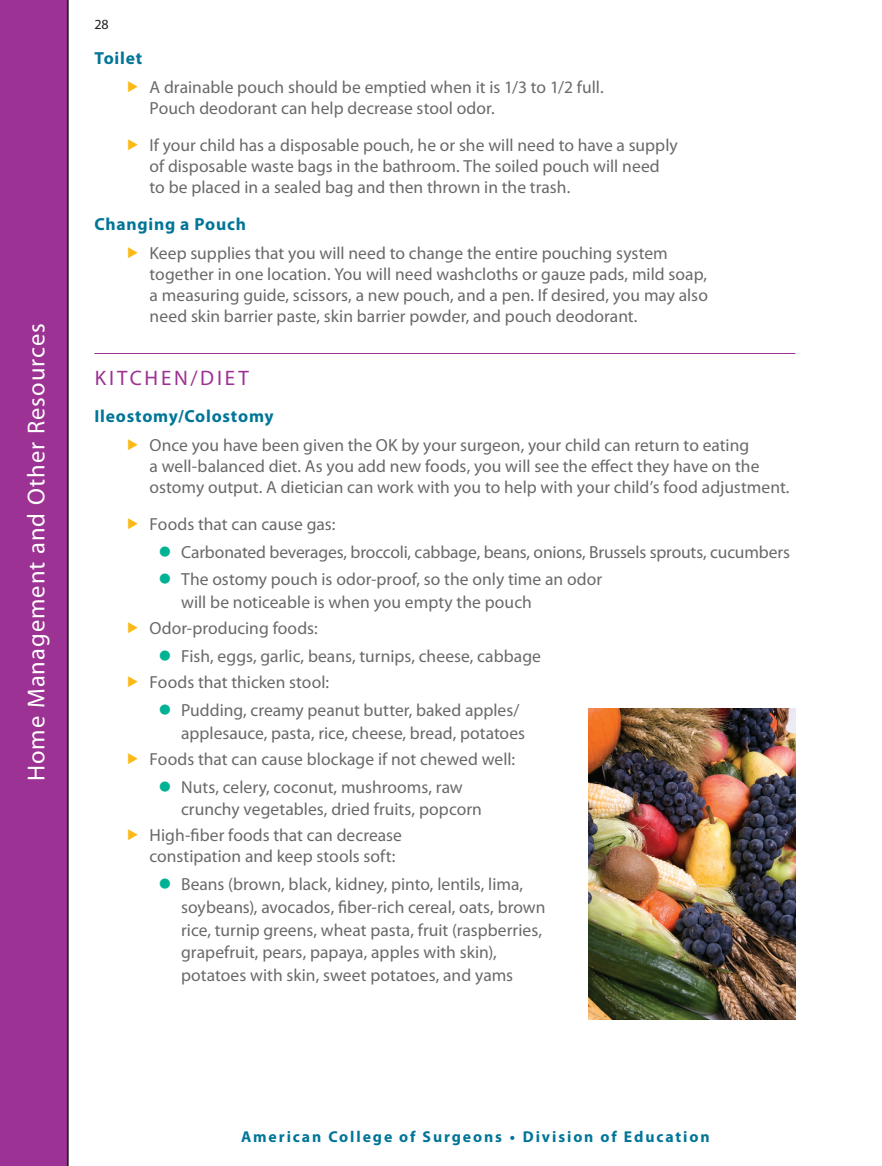
<style>
.page{position:relative;width:882px;height:1166px;background:#fff}
.page>*{position:absolute;margin:0;border:0;box-sizing:border-box;transform-origin:0 0}
.t1{font:24.5px "Myriad Pro";letter-spacing:.045em;color:#fff}
.t2{font:21px "Myriad Pro";letter-spacing:.135em;color:#9c3293}
.t3{font:17.5px/21px "Myriad Pro";color:#69696c}
.t4{font:700 17.5px "Myriad Pro";letter-spacing:.045em;color:#007598}
.t5{font:700 15.75px "Myriad Pro";letter-spacing:.12em;color:#007598}
.t6{font:14px "Myriad Pro";color:#231f20}
</style>
<div class="page">
<div style="left:0;top:0;width:69px;height:1166px;background:#9c3293"></div>
<hr style="left:94px;top:353px;width:701px;height:1px;background:#9c3293">
<img style="left:588px;top:709px;width:207px;height:310px">
<h1 class="t1" style="left:21px;top:781px;width:459px;rotate:-90deg">Home Management and Other Resources</h1>
<p class="t6" style="left:94px;top:16px;width:16px">28</p>
<p class="t4" style="left:94px;top:47px;width:49px">Toilet</p>
<p class="t3" style="left:150px;top:76px;width:456px">A drainable pouch should be emptied when it is 1/3 to 1/2 full.<br>Pouch deodorant can help decrease stool odor.</p>
<p class="t3" style="left:150px;top:134px;width:530px">If your child has a disposable pouch, he or she will need to have a supply of disposable waste bags in the bathroom. The soiled pouch will need to be placed in a sealed bag and then thrown in the trash.</p>
<p class="t4" style="left:94px;top:212px;width:153px">Changing a Pouch</p>
<p class="t3" style="left:150px;top:242px;width:560px">Keep supplies that you will need to change the entire pouching system together in one location. You will need washcloths or gauze pads, mild soap, a measuring guide, scissors, a new pouch, and a pen. If desired, you may also need skin barrier paste, skin barrier powder, and pouch deodorant.</p>
<p class="t2" style="left:95px;top:365px;width:156px">KITCHEN/DIET</p>
<p class="t4" style="left:94px;top:405px;width:181px">Ileostomy/Colostomy</p>
<p class="t3" style="left:150px;top:434px;width:641px">Once you have been given the OK by your surgeon, your child can return to eating<br>a well-balanced diet. As you add new foods, you will see the effect they have on the ostomy output. A dietician can work with you to help with your child’s food adjustment.</p>
<p class="t3" style="left:181px;top:510px;width:610px;line-height:27.8px;text-indent:-32px">Foods that can cause gas:<br>Carbonated beverages, broccoli, cabbage, beans, onions, Brussels sprouts, cucumbers<br>The ostomy pouch is odor-proof, so the only time an odor</p>
<p class="t3" style="left:150px;top:589px;width:384px;line-height:26.1px;text-indent:32px">will be noticeable is when you empty the pouch<br>Odor-producing foods:</p>
<p class="t3" style="left:150px;top:643px;width:393px;line-height:26.1px;text-indent:32px">Fish, eggs, garlic, beans, turnips, cheese, cabbage<br>Foods that thicken stool:</p>
<p class="t3" style="left:181px;top:698px;width:345px;line-height:22.8px">Pudding, creamy peanut butter, baked apples/ applesauce, pasta, rice, cheese, bread, potatoes</p>
<p class="t3" style="left:181px;top:744px;width:336px;line-height:27.8px;text-indent:-32px">Foods that can cause blockage if not chewed well:<br>Nuts, celery, coconut, mushrooms, raw</p>
<p class="t3" style="left:150px;top:796px;width:334px;line-height:26.1px;text-indent:32px">crunchy vegetables, dried fruits, popcorn<br>High-fiber foods that can decrease</p>
<p class="t3" style="left:181px;top:842px;width:344px;line-height:27.8px;text-indent:-32px">constipation and keep stools soft:<br>Beans (brown, black, kidney, pinto, lentils, lima,</p>
<p class="t3" style="left:181px;top:895px;width:366px;line-height:22.8px">soybeans), avocados, fiber-rich cereal, oats, brown rice, turnip greens, wheat pasta, fruit (raspberries, grapefruit, pears, papaya, apples with skin), potatoes with skin, sweet potatoes, and yams</p>
<p class="t5" style="left:241px;top:1126px;width:470px">American College of Surgeons • Division of Education</p>
</div>
